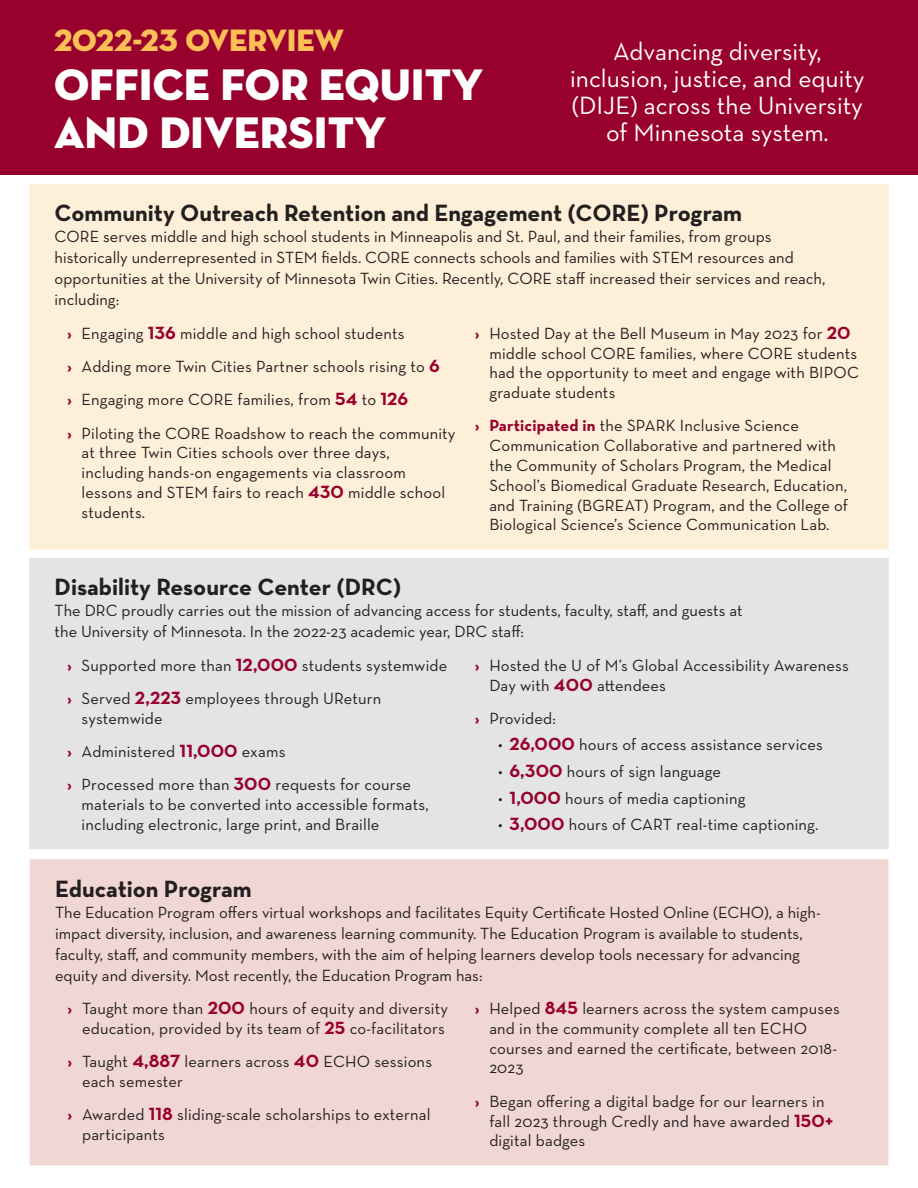
<style>
.page{position:relative;width:918px;height:1188px;background:#fff}
.page>*{position:absolute;margin:0;border:0;box-sizing:border-box;transform-origin:0 0}
.t1{font:45px/48px "Neutraface Display Titling";color:#fff}
.t2{font:31.5px "Neutraface Display Titling";color:#fdc056}
.t3{font:25.5px/27px "Neutraface Text";color:#fff;text-align:center}
.t4{font:700 24px "Neutraface Text";color:#231f20}
.Body{font:16.5px/19.8px "Neutraface Text";letter-spacing:.005em;color:#231f20}
.s1{font-weight:700;color:#98012d}
.s2{font-weight:700;font-size:18px;color:#98012d}
</style>
<div class="page">
<div style="left:29px;top:184px;width:860px;height:366px;background:#fef0d8"></div>
<div style="left:29px;top:558px;width:860px;height:291px;background:#e4e4e4"></div>
<div style="left:29px;top:859px;width:860px;height:307px;background:#f0d7d4"></div>
<div style="left:0;top:0;width:918px;height:174px;background:#98012d"></div>
<p class="t2" style="left:54px;top:21px;width:291px">2022-23 OVERVIEW</p>
<p class="t1" style="left:54px;top:61px;width:431px">OFFICE FOR EQUITY<br>AND DIVERSITY</p>
<p class="t3" style="left:570px;top:38px;width:296px">Advancing diversity, inclusion, justice, and equity (DIJE) across the University of Minnesota system.</p>
<p class="t4" style="left:55px;top:198px;width:689px">Community Outreach Retention and Engagement (CORE) Program</p>
<p class="Body" style="left:55px;top:226px;width:772px;line-height:21px">CORE serves middle and high school students in Minneapolis and St. Paul, and their families, from groups historically underrepresented in STEM fields. CORE connects schools and families with STEM resources and opportunities at the University of Minnesota Twin Cities. Recently, CORE staff increased their services and reach, including:</p>
<p class="Body" style="left:67px;top:323px;width:339px"><span class="s1">›</span> Engaging <span class="s2">136</span> middle and high school students</p>
<p class="Body" style="left:67px;top:356px;width:374px"><span class="s1">›</span> Adding more Twin Cities Partner schools rising to <span class="s2">6</span></p>
<p class="Body" style="left:67px;top:390px;width:343px"><span class="s1">›</span> Engaging more CORE families, from <span class="s2">54</span> to <span class="s2">126</span></p>
<p class="Body" style="left:82px;top:423px;width:375px;text-indent:-15px"><span class="s1">›</span> Piloting the CORE Roadshow to reach the community at three Twin Cities schools over three days, including hands-on engagements via classroom lessons and STEM fairs to reach <span class="s2">430</span> middle school students.</p>
<p class="Body" style="left:489px;top:323px;width:371px;text-indent:-15px"><span class="s1">›</span> Hosted Day at the Bell Museum in May 2023 for <span class="s2">20 </span>middle school CORE families, where CORE students had the opportunity to meet and engage with BIPOC graduate students</p>
<p class="Body" style="left:489px;top:416px;width:360px;text-indent:-15px"><span class="s1">› Participated in</span> the SPARK Inclusive Science Communication Collaborative and partnered with the Community of Scholars Program, the Medical School’s Biomedical Graduate Research, Education, and Training (BGREAT) Program, and the College of Biological Science’s Science Communication Lab.</p>
<p class="t4" style="left:55px;top:572px;width:348px">Disability Resource Center (DRC)</p>
<p class="Body" style="left:55px;top:600px;width:689px;line-height:21px">The DRC proudly carries out the mission of advancing access for students, faculty, staff, and guests at the University of Minnesota. In the 2022-23 academic year, DRC staff:</p>
<p class="Body" style="left:67px;top:655px;width:382px"><span class="s1">›</span> Supported more than <span class="s2">12,000</span> students systemwide</p>
<p class="Body" style="left:82px;top:688px;width:301px;text-indent:-15px"><span class="s1">›</span> Served <span class="s2">2,223</span> employees through UReturn systemwide</p>
<p class="Body" style="left:67px;top:741px;width:220px"><span class="s1">›</span> Administered <span class="s2">11,000</span> exams</p>
<p class="Body" style="left:82px;top:775px;width:349px;text-indent:-15px"><span class="s1">›</span> Processed more than <span class="s2">300</span> requests for course materials to be converted into accessible formats, including electronic, large print, and Braille</p>
<p class="Body" style="left:489px;top:655px;width:361px;text-indent:-15px"><span class="s1">›</span> Hosted the U of M’s Global Accessibility Awareness<br>Day with <span class="s2">400</span> attendees</p>
<p class="Body" style="left:475px;top:708px;width:83px"><span class="s1">›</span> Provided:</p>
<p class="Body" style="left:498px;top:735px;width:326px">• <span class="s2">26,000</span> hours of access assistance services</p>
<p class="Body" style="left:498px;top:761px;width:224px">• <span class="s2">6,300</span> hours of sign language</p>
<p class="Body" style="left:498px;top:788px;width:249px">• <span class="s2">1,000</span> hours of media captioning</p>
<p class="Body" style="left:498px;top:814px;width:322px">• <span class="s2">3,000</span> hours of CART real-time captioning.</p>
<p class="t4" style="left:55px;top:873px;width:198px">Education Program</p>
<p class="Body" style="left:55px;top:901px;width:767px;line-height:21px">The Education Program offers virtual workshops and facilitates Equity Certificate Hosted Online (ECHO), a high&shy;impact diversity, inclusion, and awareness learning community. The Education Program is available to students, faculty, staff, and community members, with the aim of helping learners develop tools necessary for advancing equity and diversity. Most recently, the Education Program has:</p>
<p class="Body" style="left:67px;top:998px;width:382px;text-align:right"><span class="s1">›</span> Taught more than <span class="s2">200</span> hours of equity and diversity education, provided by its team of <span class="s2">25</span> co-facilitators</p>
<p class="Body" style="left:82px;top:1051px;width:352px;text-indent:-15px"><span class="s1">›</span> Taught <span class="s2">4,887</span> learners across <span class="s2">40</span> ECHO sessions each semester</p>
<p class="Body" style="left:82px;top:1104px;width:350px;text-indent:-15px"><span class="s1">›</span> Awarded <span class="s2">118</span> sliding-scale scholarships to external participants</p>
<p class="Body" style="left:489px;top:998px;width:352px;text-indent:-15px"><span class="s1">›</span> Helped <span class="s2">845</span> learners across the system campuses and in the community complete all ten ECHO courses and earned the certificate, between 2018- 2023</p>
<p class="Body" style="left:489px;top:1091px;width:345px;text-indent:-15px"><span class="s1">›</span> Began offering a digital badge for our learners in fall 2023 through Credly and have awarded <span class="s2">150+ </span>digital badges</p>
</div>
